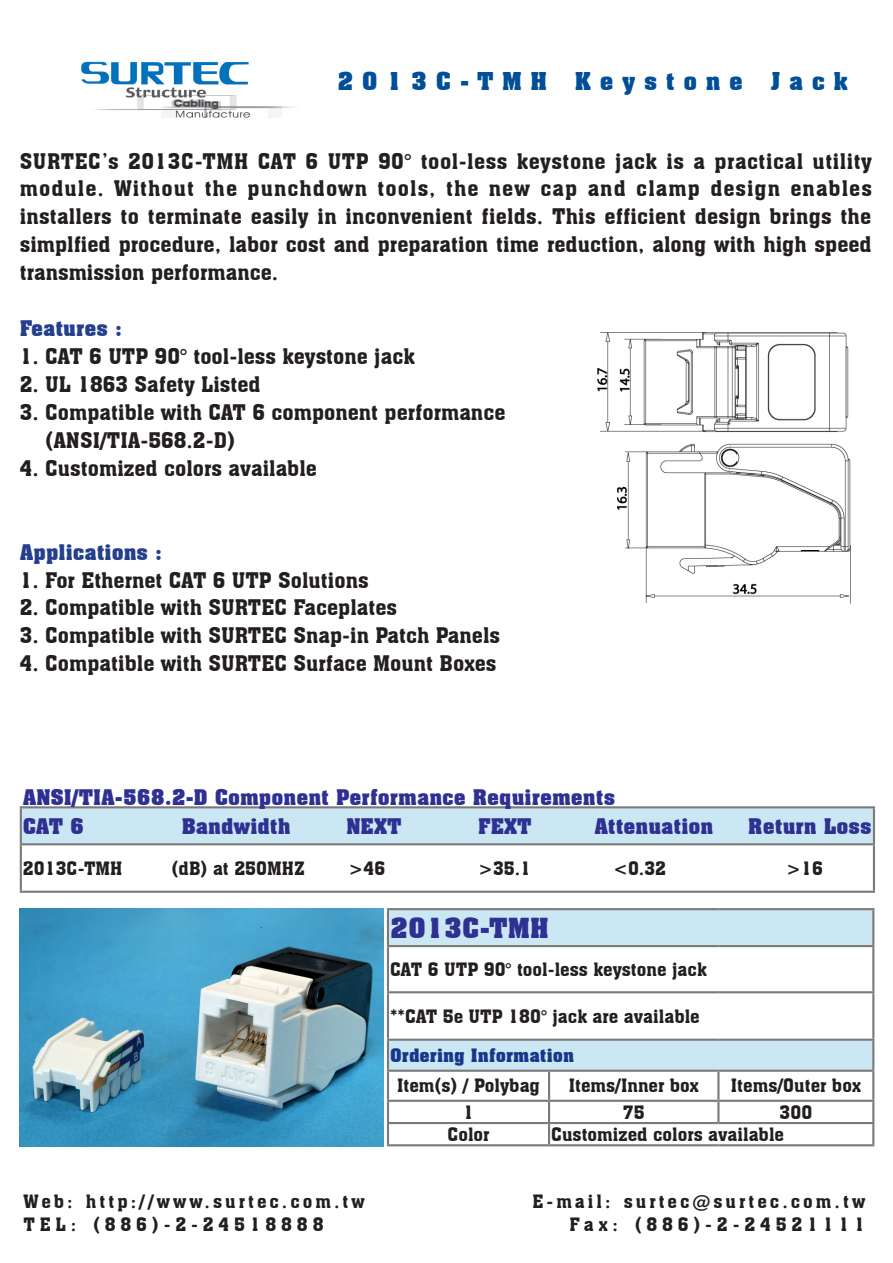
<style>
.page{position:relative;width:893px;height:1263px;background:#fff}
.page>*{position:absolute;margin:0;border:0;box-sizing:border-box;transform-origin:0 0}
.t1{font:700 27px "Aachen BT";color:#2e3092}
.t2{font:700 24px "Aachen BT";letter-spacing:.36em;color:#014f98}
.t3{font:21px/27.9px "Aachen BT";color:#231f20;text-align:justify}
.t4{font:700 21px "Aachen BT";color:#2e3092}
.t5{font:700 21px "Aachen BT";color:#253f8e}
.t6{font:18px "Aachen BT";color:#231f20}
.t7{font:18px "Aachen BT";letter-spacing:.165em;color:#231f20}
.t8{font:18px "Aachen BT";letter-spacing:.265em;color:#231f20}
.t9{font:700 18px "Aachen BT";color:#17388a}
</style>
<div class="page">
<img style="left:19px;top:908px;width:364px;height:238px">
<div style="left:388px;top:909px;width:485px;height:37px;background:#cce7f4"></div>
<div style="left:388px;top:1040px;width:485px;height:31px;background:#cce7f4"></div>
<hr style="left:387px;top:908px;width:162px;height:2px;background:#7c7a79">
<hr style="left:387px;top:910px;width:2px;height:35px;background:#7c7a79">
<hr style="left:549px;top:908px;width:169px;height:2px;background:#7c7a79">
<hr style="left:718px;top:908px;width:156px;height:2px;background:#7c7a79">
<hr style="left:872px;top:910px;width:2px;height:35px;background:#7c7a79">
<hr style="left:387px;top:945px;width:162px;height:2px;background:#7c7a79">
<hr style="left:387px;top:947px;width:2px;height:44px;background:#7c7a79">
<hr style="left:549px;top:945px;width:169px;height:2px;background:#7c7a79">
<hr style="left:718px;top:945px;width:156px;height:2px;background:#7c7a79">
<hr style="left:872px;top:947px;width:2px;height:44px;background:#7c7a79">
<hr style="left:387px;top:991px;width:162px;height:2px;background:#7c7a79">
<hr style="left:387px;top:993px;width:2px;height:46px;background:#7c7a79">
<hr style="left:549px;top:991px;width:169px;height:2px;background:#7c7a79">
<hr style="left:718px;top:991px;width:156px;height:2px;background:#7c7a79">
<hr style="left:872px;top:993px;width:2px;height:46px;background:#7c7a79">
<hr style="left:387px;top:1072px;width:2px;height:28px;background:#7c7a79">
<hr style="left:548px;top:1072px;width:2px;height:28px;background:#7c7a79">
<hr style="left:717px;top:1072px;width:2px;height:28px;background:#7c7a79">
<hr style="left:872px;top:1072px;width:2px;height:28px;background:#7c7a79">
<hr style="left:387px;top:1100px;width:162px;height:2px;background:#7c7a79">
<hr style="left:387px;top:1102px;width:2px;height:20px;background:#7c7a79">
<hr style="left:549px;top:1100px;width:169px;height:2px;background:#7c7a79">
<hr style="left:548px;top:1102px;width:2px;height:20px;background:#7c7a79">
<hr style="left:718px;top:1100px;width:156px;height:2px;background:#7c7a79">
<hr style="left:717px;top:1102px;width:2px;height:20px;background:#7c7a79">
<hr style="left:872px;top:1102px;width:2px;height:20px;background:#7c7a79">
<hr style="left:387px;top:1122px;width:162px;height:2px;background:#7c7a79">
<hr style="left:387px;top:1124px;width:2px;height:20px;background:#7c7a79">
<hr style="left:549px;top:1122px;width:169px;height:2px;background:#7c7a79">
<hr style="left:548px;top:1124px;width:2px;height:20px;background:#7c7a79">
<hr style="left:718px;top:1122px;width:156px;height:2px;background:#7c7a79">
<hr style="left:872px;top:1124px;width:2px;height:20px;background:#7c7a79">
<hr style="left:387px;top:1144px;width:162px;height:2px;background:#7c7a79">
<hr style="left:549px;top:1144px;width:169px;height:2px;background:#7c7a79">
<hr style="left:718px;top:1144px;width:156px;height:2px;background:#7c7a79">
<hr style="left:387px;top:1039px;width:162px;height:2px;background:#7c7a79">
<hr style="left:387px;top:1041px;width:2px;height:29px;background:#7c7a79">
<hr style="left:549px;top:1039px;width:169px;height:2px;background:#7c7a79">
<hr style="left:718px;top:1039px;width:156px;height:2px;background:#7c7a79">
<hr style="left:872px;top:1041px;width:2px;height:29px;background:#7c7a79">
<hr style="left:387px;top:1070px;width:162px;height:2px;background:#7c7a79">
<hr style="left:549px;top:1070px;width:169px;height:2px;background:#7c7a79">
<hr style="left:718px;top:1070px;width:156px;height:2px;background:#7c7a79">
<img style="left:81px;top:61px;width:214px;height:57px">
<div style="left:21px;top:807px;width:853px;height:37px;background:#cce7f4"></div>
<hr style="left:20px;top:806px;width:855px;height:2px;background:#7c7a79">
<hr style="left:20px;top:808px;width:2px;height:35px;background:#7c7a79">
<hr style="left:873px;top:808px;width:2px;height:35px;background:#7c7a79">
<hr style="left:20px;top:843px;width:855px;height:2px;background:#7c7a79">
<hr style="left:20px;top:845px;width:2px;height:46px;background:#7c7a79">
<hr style="left:873px;top:845px;width:2px;height:46px;background:#7c7a79">
<hr style="left:20px;top:891px;width:855px;height:2px;background:#7c7a79">
<img style="left:597px;top:332px;width:253px;height:271px">
<p class="t2" style="left:337px;top:66px;width:512px">2013C-TMH Keystone Jack</p>
<p class="t3" style="left:20px;top:147px;width:854px">SURTEC’s 2013C-TMH CAT 6 UTP 90° tool-less keystone jack is a practical utility module. Without the punchdown tools, the new cap and clamp design enables installers to terminate easily in inconvenient fields. This efficient design brings the simplfied procedure, labor cost and preparation time reduction, along with high speed transmission performance.</p>
<p class="t5" style="left:20px;top:315px;width:104px">Features :</p>
<p class="t3" style="left:20px;top:342px;width:396px">1. CAT 6 UTP 90° tool-less keystone jack</p>
<p class="t3" style="left:20px;top:370px;width:242px">2. UL 1863 Safety Listed</p>
<p class="t3" style="left:20px;top:398px;width:487px">3. Compatible with CAT 6 component performance</p>
<p class="t3" style="left:45px;top:426px;width:191px">(ANSI/TIA-568.2-D)</p>
<p class="t3" style="left:20px;top:454px;width:299px">4. Customized colors available</p>
<p class="t5" style="left:20px;top:539px;width:144px">Applications :</p>
<p class="t3" style="left:20px;top:566px;width:350px">1. For Ethernet CAT 6 UTP Solutions</p>
<p class="t3" style="left:20px;top:594px;width:379px">2. Compatible with SURTEC Faceplates</p>
<p class="t3" style="left:20px;top:621px;width:482px">3. Compatible with SURTEC Snap-in Patch Panels</p>
<p class="t3" style="left:20px;top:649px;width:478px">4. Compatible with SURTEC Surface Mount Boxes</p>
<p class="t4" style="left:23px;top:784px;width:594px">ANSI/TIA-568.2-D Component Performance Requirements</p>
<p class="t4" style="left:23px;top:813px;width:63px">CAT 6</p>
<p class="t4" style="left:182px;top:813px;width:110px">Bandwidth</p>
<p class="t4" style="left:346px;top:813px;width:56px">NEXT</p>
<p class="t4" style="left:478px;top:813px;width:55px">FEXT</p>
<p class="t4" style="left:594px;top:813px;width:121px">Attenuation</p>
<p class="t4" style="left:748px;top:813px;width:125px">Return Loss</p>
<p class="t6" style="left:23px;top:857px;width:101px">2013C-TMH</p>
<p class="t6" style="left:172px;top:857px;width:135px">(dB) at 250MHZ</p>
<p class="t6" style="left:348px;top:857px;width:38px">&gt;46</p>
<p class="t6" style="left:478px;top:857px;width:55px">&gt;35.1</p>
<p class="t6" style="left:613px;top:857px;width:55px">&lt;0.32</p>
<p class="t6" style="left:786px;top:857px;width:38px">&gt;16</p>
<p class="t1" style="left:390px;top:911px;width:160px">2013C-TMH</p>
<p class="t6" style="left:390px;top:958px;width:318px">CAT 6 UTP 90° tool-less keystone jack</p>
<p class="t6" style="left:390px;top:1005px;width:311px">**CAT 5e UTP 180° jack are available</p>
<p class="t9" style="left:390px;top:1044px;width:185px">Ordering Information</p>
<p class="t6" style="left:397px;top:1074px;width:144px">Item(s) / Polybag</p>
<p class="t6" style="left:569px;top:1074px;width:132px">Items/Inner box</p>
<p class="t6" style="left:731px;top:1074px;width:131px">Items/Outer box</p>
<p class="t6" style="left:463px;top:1101px;width:12px">1</p>
<p class="t6" style="left:623px;top:1101px;width:23px">75</p>
<p class="t6" style="left:779px;top:1101px;width:34px">300</p>
<p class="t6" style="left:447px;top:1123px;width:44px">Color</p>
<p class="t6" style="left:551px;top:1123px;width:234px">Customized colors available</p>
<p class="t7" style="left:24px;top:1190px;width:343px">Web: http://www.surtec.com.tw</p>
<p class="t7" style="left:532px;top:1190px;width:334px">E-mail: surtec@surtec.com.tw</p>
<p class="t8" style="left:23px;top:1213px;width:302px">TEL: (886)-2-24518888</p>
<p class="t8" style="left:570px;top:1213px;width:297px">Fax: (886)-2-24521111</p>
</div>
